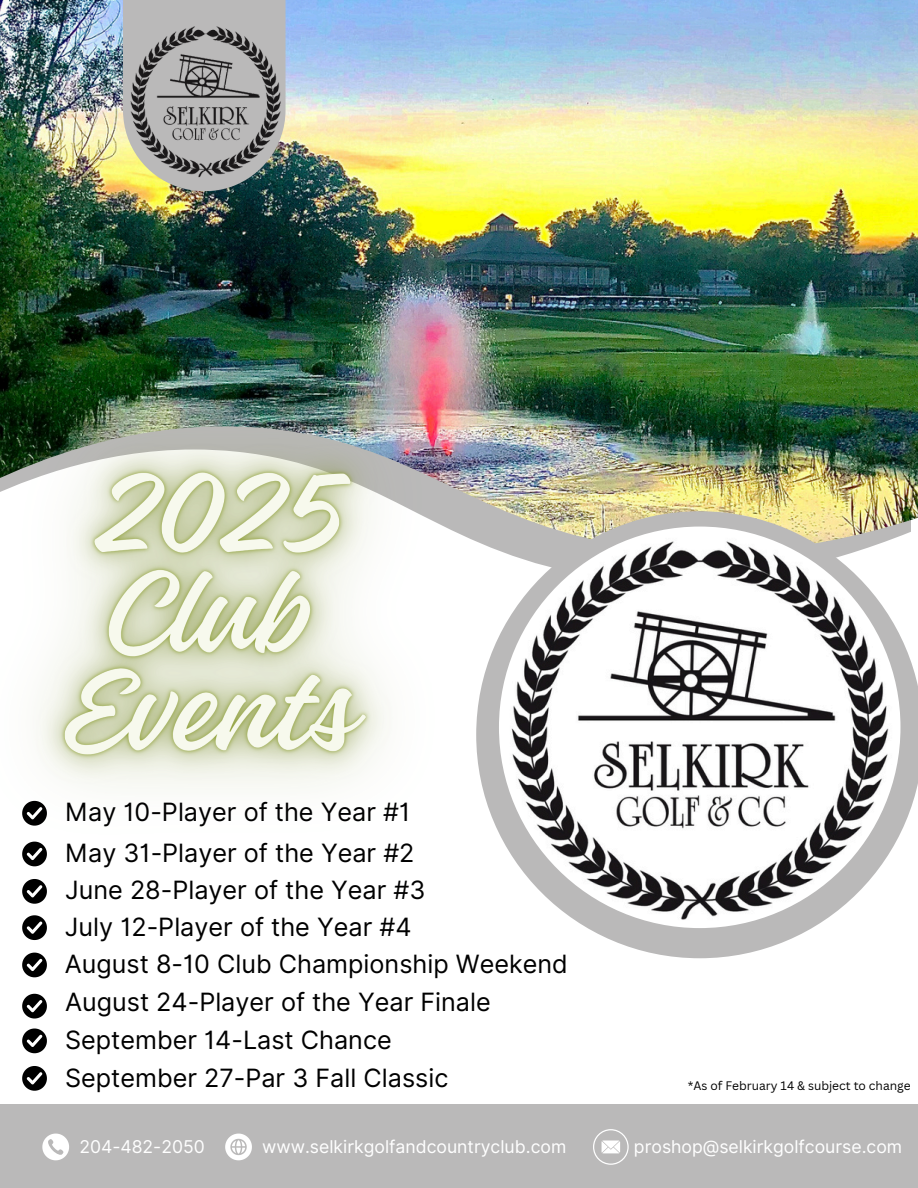
<style>
.page{position:relative;width:918px;height:1188px;background:#fff}
.page>*{position:absolute;margin:0;border:0;box-sizing:border-box;transform-origin:0 0}
.t1{font:25.2px "Inter";color:#000}
.t2{font:17.55px "Inter";color:#fff}
.t3{font:12px "Canva Sans";color:#000}
</style>
<div class="page">
<img style="left:0;top:0;width:918px;height:511px">
<svg style="left:524px;top:511px;width:394px;height:447px;fill:#bab9b9"></svg>
<img style="left:499px;top:527px;width:401px;height:401px;border-radius:50%">
<svg style="left:123px;top:0;width:163px;height:191px;background:#acaea0"></svg>
<div style="left:0;top:1104px;width:918px;height:84px;background:#bab9b9"></div>
<img style="left:123px;top:21px;width:164px;height:160px">
<svg style="left:42px;top:1134px;width:27px;height:26px"></svg>
<svg style="left:225px;top:1134px;width:27px;height:26px"></svg>
<svg style="left:593px;top:1129px;width:36px;height:36px"></svg>
<img style="left:0;top:263px;width:524px;height:690px">
<svg style="left:22px;top:801px;width:25px;height:25px"></svg>
<svg style="left:22px;top:842px;width:25px;height:24px"></svg>
<svg style="left:22px;top:879px;width:25px;height:25px"></svg>
<svg style="left:22px;top:915px;width:25px;height:25px"></svg>
<svg style="left:22px;top:953px;width:25px;height:24px"></svg>
<svg style="left:22px;top:994px;width:25px;height:25px"></svg>
<svg style="left:22px;top:1029px;width:25px;height:24px"></svg>
<svg style="left:22px;top:1066px;width:25px;height:25px"></svg>
<h2 class="t1" style="left:65px;top:797px;width:346px">May 10-Player of the Year #1</h2>
<p class="t1" style="left:65px;top:838px;width:351px">May 31-Player of the Year #2</p>
<p class="t1" style="left:65px;top:875px;width:362px">June 28-Player of the Year #3</p>
<p class="t1" style="left:65px;top:912px;width:348px">July 12-Player of the Year #4</p>
<p class="t1" style="left:65px;top:949px;width:504px">August 8-10 Club Championship Weekend</p>
<h2 class="t1" style="left:65px;top:987px;width:427px">August 24-Player of the Year Finale</h2>
<h2 class="t1" style="left:65px;top:1024px;width:328px">September 14-Last Chance</h2>
<h2 class="t1" style="left:65px;top:1062px;width:385px">September 27-Par 3 Fall Classic</h2>
<p class="t3" style="left:688px;top:1078px;width:224px">*As of February 14 &amp; subject to change</p>
<p class="t2" style="left:79px;top:1136px;width:127px">204-482-2050</p>
<h2 class="t2" style="left:262px;top:1136px;width:306px">www.selkirkgolfandcountryclub.com</h2>
<p class="t2" style="left:634px;top:1136px;width:270px">proshop@selkirkgolfcourse.com</p>
</div>
